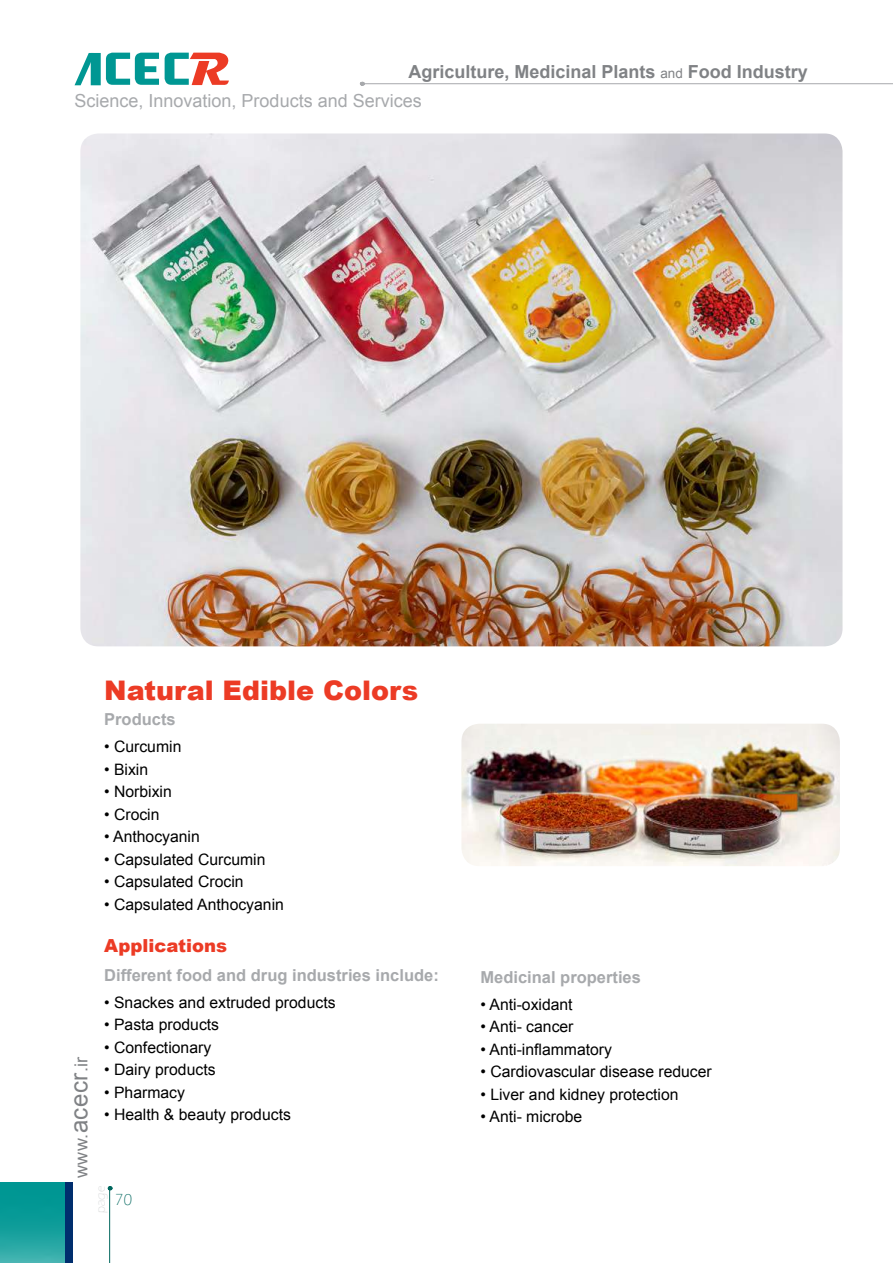
<style>
.page{position:relative;width:893px;height:1263px;background:#fff}
.page>*{position:absolute;margin:0;border:0;box-sizing:border-box;transform-origin:0 0}
.t1{font:900 27px "Arial";color:#ec3b25}
.t2{font:700 18px "Arial";color:#808285}
.t3{font:18px "Arial";color:#a7a9ac}
.t4{font:18px "Arial";color:#808285}
.t5{font:900 18px "Arial";color:#ec3b25}
.t6{font:700 16.5px "Arial";color:#a7a9ac}
.t7{font:300 16.5px "Eras ITC";color:#00675e}
.t8{font:15.75px "Arial";color:#000}
.t9{font:300 12.45px "Eras ITC";color:#d1d3d4}
.s1{font-weight:400;font-size:13.5px}
.s2{font-size:24px}
</style>
<div class="page">
<svg style="left:106px;top:53px;width:53px;height:32px"></svg>
<div style="left:91px;top:53px;width:10px;height:32px;background:#009793"></div>
<div style="left:143px;top:66px;width:13px;height:6px;background:#009793"></div>
<svg style="left:75px;top:53px;width:16px;height:32px"></svg>
<svg style="left:165px;top:53px;width:64px;height:32px"></svg>
<svg style="left:108px;top:1186px;width:4px;height:4px"></svg>
<hr style="left:109px;top:1188px;width:1px;height:75px;background:#00675e">
<hr style="left:362px;top:83px;width:531px;height:1px;background:#a7a9ac">
<img style="left:0;top:1182px;width:65px;height:81px">
<div style="left:65px;top:1182px;width:8px;height:81px;background:#002e6e"></div>
<img style="left:80px;top:133px;width:762px;height:513px">
<img style="left:461px;top:724px;width:379px;height:142px">
<p class="t2" style="left:408px;top:60px;width:401px">Agriculture, Medicinal Plants <span class="s1">and</span> Food Industry</p>
<p class="t3" style="left:75px;top:89px;width:349px">Science, Innovation, Products and Services</p>
<p class="t4" style="left:69px;top:1178px;width:123px;rotate:-90deg">www.<span class="s2">acecr</span>.ir</p>
<h1 class="t1" style="left:104px;top:670px;width:316px">Natural Edible Colors</h1>
<p class="t6" style="left:104px;top:708px;width:73px">Products</p>
<p class="t8" style="left:104px;top:736px;width:79px">• Curcumin</p>
<p class="t8" style="left:104px;top:759px;width:46px">• Bixin</p>
<p class="t8" style="left:104px;top:781px;width:69px">• Norbixin</p>
<p class="t8" style="left:104px;top:804px;width:57px">• Crocin</p>
<p class="t8" style="left:104px;top:826px;width:97px">• Anthocyanin</p>
<p class="t8" style="left:104px;top:849px;width:163px">• Capsulated Curcumin</p>
<p class="t8" style="left:104px;top:871px;width:141px">• Capsulated Crocin</p>
<p class="t8" style="left:104px;top:894px;width:181px">• Capsulated Anthocyanin</p>
<p class="t5" style="left:104px;top:933px;width:125px">Applications</p>
<p class="t6" style="left:104px;top:964px;width:336px">Different food and drug industries include:</p>
<p class="t8" style="left:104px;top:992px;width:233px">• Snackes and extruded products</p>
<p class="t8" style="left:104px;top:1014px;width:116px">• Pasta products</p>
<p class="t8" style="left:104px;top:1037px;width:109px">• Confectionary</p>
<p class="t8" style="left:104px;top:1059px;width:113px">• Dairy products</p>
<p class="t8" style="left:104px;top:1082px;width:82px">• Pharmacy</p>
<p class="t8" style="left:104px;top:1104px;width:188px">• Health &amp; beauty products</p>
<p class="t9" style="left:94px;top:1213px;width:28px;rotate:-90deg">page</p>
<p class="t7" style="left:115px;top:1190px;width:19px">70</p>
<p class="t6" style="left:480px;top:966px;width:162px">Medicinal properties</p>
<p class="t8" style="left:480px;top:994px;width:94px">• Anti-oxidant</p>
<p class="t8" style="left:480px;top:1016px;width:95px">• Anti- cancer</p>
<p class="t8" style="left:480px;top:1039px;width:133px">• Anti-inflammatory</p>
<p class="t8" style="left:480px;top:1061px;width:233px">• Cardiovascular disease reducer</p>
<p class="t8" style="left:480px;top:1084px;width:200px">• Liver and kidney protection</p>
<p class="t8" style="left:480px;top:1106px;width:103px">• Anti- microbe</p>
</div>
